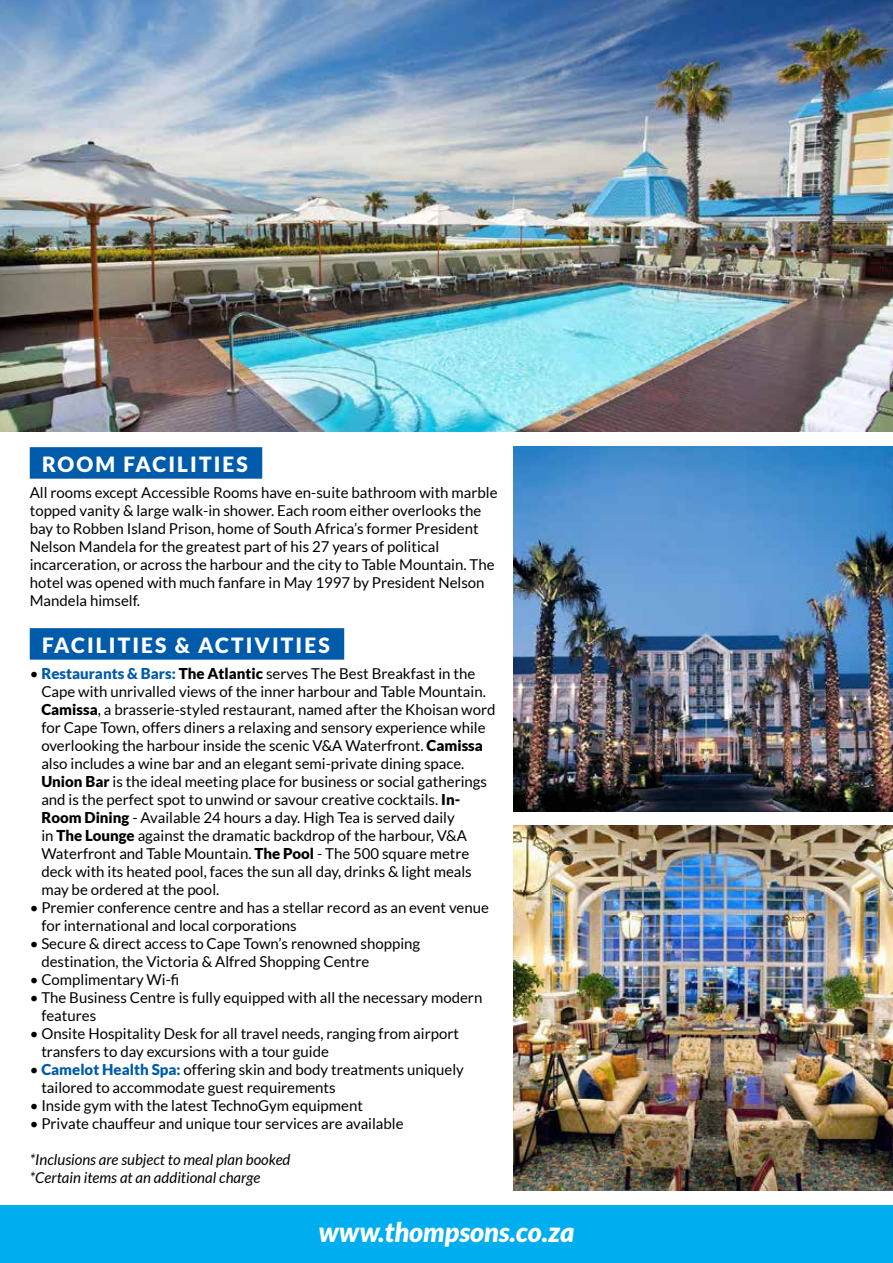
<style>
.page{position:relative;width:893px;height:1263px;background:#fff}
.page>*{position:absolute;margin:0;border:0;box-sizing:border-box;transform-origin:0 0}
.t1{font:italic 900 27px "Lato";color:#fff}
.t2{font:900 21px "Lato";letter-spacing:.1em;color:#fff}
.t3{font:15px/18px "Lato";color:#000}
.t4{font:italic 15px/18px "Lato";color:#000}
.s1{font-weight:900;color:#005baa}
.s2{font-weight:900}
</style>
<div class="page">
<img style="left:513px;top:446px;width:380px;height:365px">
<img style="left:513px;top:826px;width:380px;height:364px">
<div style="left:0;top:1205px;width:893px;height:58px;background:#00aeef"></div>
<img style="left:0;top:0;width:893px;height:431px">
<div style="left:30px;top:447px;width:232px;height:32px;background:#005baa"></div>
<div style="left:30px;top:628px;width:314px;height:32px;background:#005baa"></div>
<h2 class="t2" style="left:42px;top:452px;width:207px">ROOM FACILITIES</h2>
<p class="t3" style="left:30px;top:484px;width:469px">All rooms except Accessible Rooms have en-suite bathroom with marble topped vanity &amp; large walk-in shower. Each room either overlooks the bay to Robben Island Prison, home of South Africa’s former President Nelson Mandela for the greatest part of his 27 years of political incarceration, or across the harbour and the city to Table Mountain. The hotel was opened with much fanfare in May 1997 by President Nelson Mandela himself.</p>
<h2 class="t2" style="left:42px;top:633px;width:289px">FACILITIES &amp; ACTIVITIES</h2>
<p class="t3" style="left:41px;top:665px;width:456px;text-indent:-12px">• <span class="s1">Restaurants &amp; Bars:</span> <span class="s2">The Atlantic</span> serves The Best Breakfast in the Cape with unrivalled views of the inner harbour and Table Mountain.<br><span class="s2">Camissa</span>, a brasserie-styled restaurant, named after the Khoisan word for Cape Town, offers diners a relaxing and sensory experience while overlooking the harbour inside the scenic V&amp;A Waterfront. <span class="s2">Camissa </span>also includes a wine bar and an elegant semi-private dining space.<br><span class="s2">Union Bar</span> is the ideal meeting place for business or social gatherings and is the perfect spot to unwind or savour creative cocktails. <span class="s2">In-Room Dining</span> - Available 24 hours a day. High Tea is served daily<br>in <span class="s2">The Lounge</span> against the dramatic backdrop of the harbour, V&amp;A Waterfront and Table Mountain. <span class="s2">The Pool</span> - The 500 square metre deck with its heated pool, faces the sun all day, drinks &amp; light meals may be ordered at the pool.</p>
<p class="t3" style="left:41px;top:899px;width:449px;text-indent:-12px">• Premier conference centre and has a stellar record as an event venue for international and local corporations</p>
<p class="t3" style="left:41px;top:935px;width:380px;text-indent:-12px">• Secure &amp; direct access to Cape Town’s renowned shopping destination, the Victoria &amp; Alfred Shopping Centre</p>
<p class="t3" style="left:30px;top:971px;width:151px">• Complimentary Wi-fi</p>
<p class="t3" style="left:41px;top:989px;width:442px;text-indent:-12px">• The Business Centre is fully equipped with all the necessary modern features</p>
<p class="t3" style="left:41px;top:1025px;width:419px;text-indent:-12px">• Onsite Hospitality Desk for all travel needs, ranging from airport transfers to day excursions with a tour guide</p>
<p class="t3" style="left:41px;top:1061px;width:424px;text-indent:-12px">• <span class="s1">Camelot Health Spa:</span> offering skin and body treatments uniquely tailored to accommodate guest requirements</p>
<p class="t3" style="left:30px;top:1097px;width:335px">• Inside gym with the latest TechnoGym equipment</p>
<p class="t3" style="left:30px;top:1115px;width:375px">• Private chauffeur and unique tour services are available</p>
<p class="t4" style="left:30px;top:1151px;width:262px">*Inclusions are subject to meal plan booked *Certain items at an additional charge</p>
<h1 class="t1" style="left:319px;top:1216px;width:257px">www.thompsons.co.za</h1>
</div>
